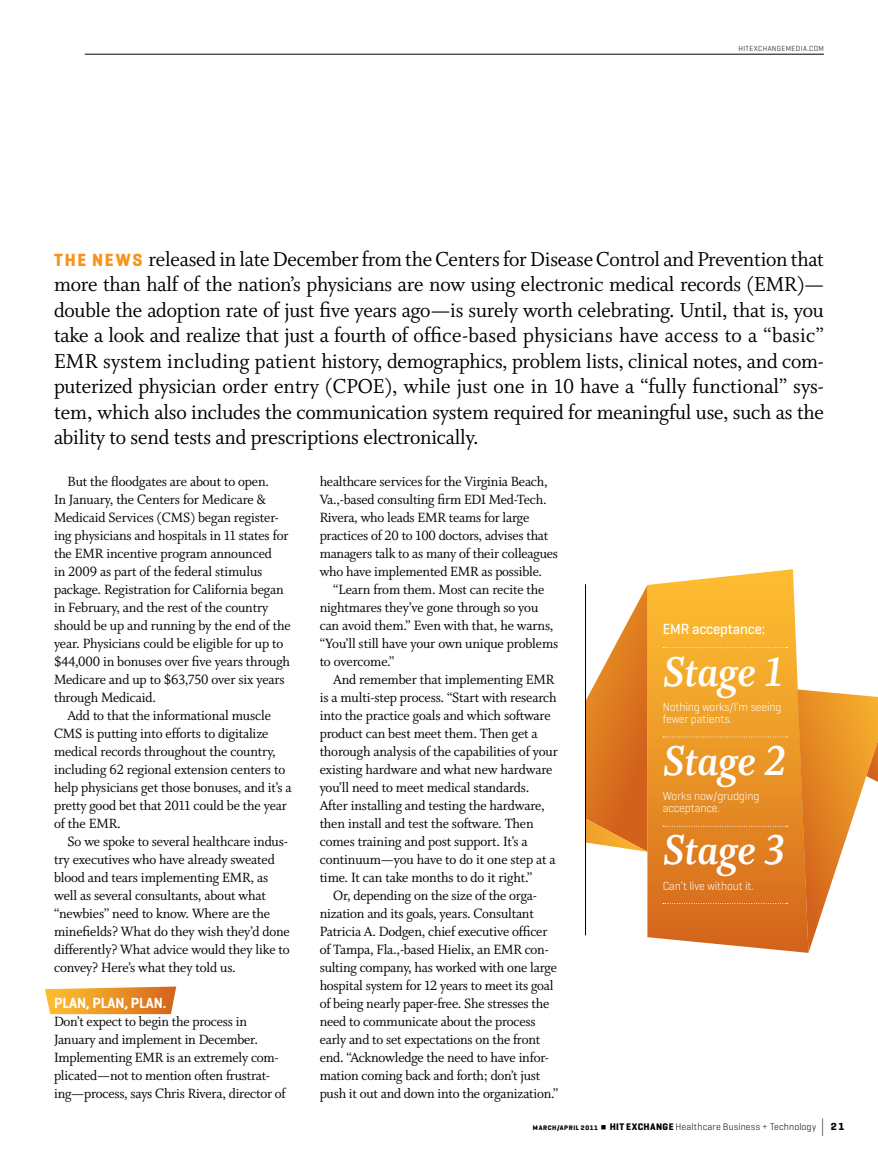
<style>
.page{position:relative;width:878px;height:1161px;background:#fff}
.page>*{position:absolute;margin:0;border:0;box-sizing:border-box;transform-origin:0 0}
.t1{font:46.5px "Whitman Bold Italic LF";letter-spacing:-.01em;color:#fff}
.t2{font:22.5px/25.5px "Whitman Roman LF";letter-spacing:-.01em;color:#000;text-align:justify}
.t3{font:15px/18px "Whitman Roman LF";letter-spacing:-.01em;color:#000}
.t4{font:600 15px "Geogrotesque";letter-spacing:-.01em;color:#fff}
.t5{font:500 15px "Geogrotesque";letter-spacing:-.01em;color:#fff}
.t6{font:300 12px/12px "Geogrotesque";letter-spacing:-.01em;color:#fff}
.t7{font:700 10.5px "Geogrotesque";color:#000}
.t8{font:300 9.75px "Geogrotesque";letter-spacing:.01em;color:#000}
.t9{font:700 9.75px "Geogrotesque";letter-spacing:.035em;color:#000}
.t10{font:300 7.5px "Geogrotesque";color:#000}
.t11{font:700 6.75px "Geogrotesque";color:#000}
.s1{font-family:"Geogrotesque";font-weight:700;font-size:18px;color:#f7941e}
.s2{font-size:6.75px}
.s3{font-weight:700}
.s4{font-weight:300;font-size:19.5px}
</style>
<div class="page">
<svg style="left:45px;top:987px;width:131px;height:27px;background:#eb9b35"></svg>
<svg style="left:647px;top:569px;width:151px;height:383px;background:#eb9931"></svg>
<svg style="left:797px;top:689px;width:81px;height:264px"></svg>
<svg style="left:586px;top:586px;width:61px;height:266px"></svg>
<hr style="left:85px;top:54px;width:739px;height:1px;background:#000">
<svg style="left:663px;top:647px;width:124px;height:1px"></svg>
<svg style="left:663px;top:737px;width:124px;height:1px"></svg>
<svg style="left:663px;top:826px;width:124px;height:1px"></svg>
<svg style="left:663px;top:903px;width:124px;height:1px"></svg>
<hr style="left:585px;top:584px;width:1px;height:351px;background:#000">
<p class="t10" style="left:738px;top:44px;width:87px">h itexchan gemed ia.com</p>
<p class="t2" style="left:54px;top:247px;width:771px"><span class="s1">THE NEW S</span> released in late December from the Centers for Disease Control and Prevention that more than half of the nation’s physicians are now using electronic medical records (EMR)— double the adoption rate of just five years ago—is surely worth celebrating. Until, that is, you take a look and realize that just a fourth of office-based physicians have access to a “basic” EMR system including patient history, demographics, problem lists, clinical notes, and com&shy;puterized physician order entry (CPOE), while just one in 10 have a “fully functional” sys&shy;tem, which also includes the communication system required for meaningful use, such as the ability to send tests and prescriptions electronically.</p>
<p class="t3" style="left:54px;top:473px;width:238px;text-indent:14px">But the floodgates are about to open.<br>In January, the Centers for Medicare &amp; Medicaid Services (CMS) began register&shy;ing physicians and hospitals in 11 states for the EMR incentive program announced<br>in 2009 as part of the federal stimulus package. Registration for California began in February, and the rest of the country should be up and running by the end of the year. Physicians could be eligible for up to $44,000 in bonuses over five years through Medicare and up to $63,750 over six years through Medicaid.</p>
<p class="t3" style="left:54px;top:707px;width:239px;text-indent:14px">Add to that the informational muscle CMS is putting into efforts to digitalize medical records throughout the country, including 62 regional extension centers to help physicians get those bonuses, and it’s a pretty good bet that 2011 could be the year of the EMR.</p>
<p class="t3" style="left:54px;top:833px;width:237px;text-indent:13px">So we spoke to several healthcare indus&shy;try executives who have already sweated blood and tears implementing EMR, as well as several consultants, about what “newbies” need to know. Where are the minefields? What do they wish they’d done differently? What advice would they like to convey? Here’s what they told us.</p>
<p class="t4" style="left:54px;top:994px;width:114px">PLAN, PLAN, PLAN.</p>
<p class="t3" style="left:54px;top:1013px;width:233px">Don’t expect to begin the process in January and implement in December.<br>Implementing EMR is an extremely com&shy;plicated—not to mention often frustrat&shy;ing—process, says Chris Rivera, director of</p>
<p class="t3" style="left:320px;top:473px;width:240px">healthcare services for the Virginia Beach, Va.,-based consulting firm EDI Med-Tech.<br>Rivera, who leads EMR teams for large practices of 20 to 100 doctors, advises that managers talk to as many of their colleagues who have implemented EMR as possible.</p>
<p class="t3" style="left:320px;top:581px;width:240px;text-indent:14px">“Learn from them. Most can recite the nightmares they’ve gone through so you can avoid them.” Even with that, he warns, “You’ll still have your own unique problems to overcome.”</p>
<p class="t3" style="left:320px;top:671px;width:240px;text-indent:14px">And remember that implementing EMR is a multi-step process. “Start with research into the practice goals and which software product can best meet them. Then get a thorough analysis of the capabilities of your existing hardware and what new hardware you’ll need to meet medical standards.<br>After installing and testing the hardware, then install and test the software. Then comes training and post support. It’s a continuum—you have to do it one step at a time. It can take months to do it right.”</p>
<p class="t3" style="left:320px;top:887px;width:240px;text-indent:13px">Or, depending on the size of the orga&shy;nization and its goals, years. Consultant Patricia A. Dodgen, chief executive officer of Tampa, Fla.,-based Hielix, an EMR con&shy;sulting company, has worked with one large hospital system for 12 years to meet its goal of being nearly paper-free. She stresses the need to communicate about the process early and to set expectations on the front end. “Acknowledge the need to have infor&shy;mation coming back and forth; don’t just push it out and down into the organization.”</p>
<p class="t5" style="left:662px;top:619px;width:104px">EMR acceptance:</p>
<h1 class="t1" style="left:662px;top:646px;width:122px">Stage 1</h1>
<p class="t6" style="left:662px;top:701px;width:120px">Nothing works/I’m seeing fewer patients.</p>
<h1 class="t1" style="left:662px;top:735px;width:125px">Stage 2</h1>
<p class="t6" style="left:662px;top:790px;width:98px">Works now/grudging acceptance.</p>
<h1 class="t1" style="left:662px;top:824px;width:124px">Stage 3</h1>
<p class="t6" style="left:662px;top:879px;width:93px">Can’t live without it.</p>
<p class="t11" style="left:533px;top:1123px;width:12px">MARCH</p>
<p class="t11" style="left:557px;top:1123px;width:12px">/APRIL</p>
<p class="t9" style="left:581px;top:1120px;width:64px"><span class="s2">2011</span> ■ HIT EXCHA</p>
<p class="t8" style="left:656px;top:1120px;width:161px"><span class="s3">NGE</span> Healthcare Business + Technology</p>
<p class="t7" style="left:821px;top:1120px;width:24px"><span class="s4">|</span> 21</p>
</div>
